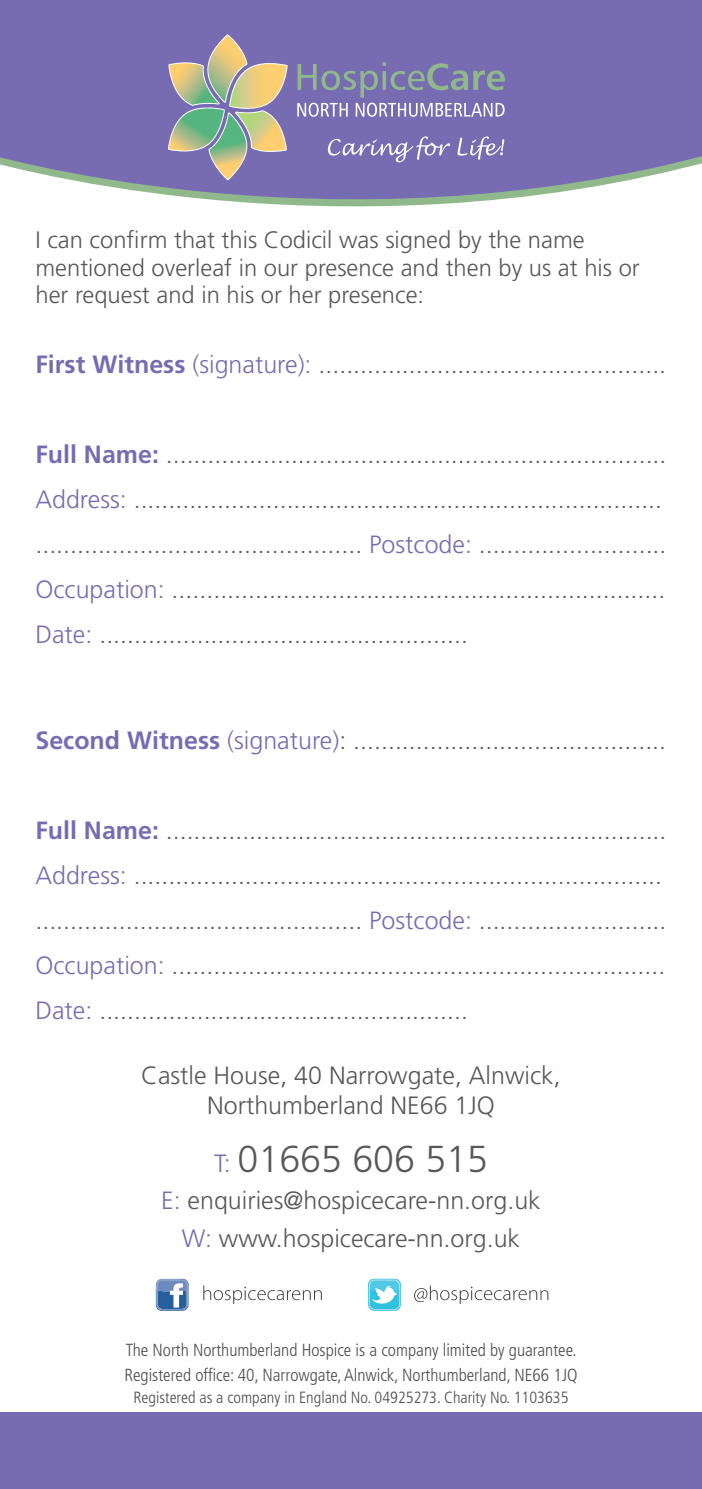
<style>
.page{position:relative;width:702px;height:1489px;background:#fff}
.page>*{position:absolute;margin:0;border:0;box-sizing:border-box;transform-origin:0 0}
.t1{font:300 37.5px "Frutiger LT Std";color:#57585a}
.t2{font:300 25px/45px "Frutiger LT Std";color:#57585a}
.t3{font:300 23.75px/27.5px "Frutiger LT Std";color:#57585a}
.t4{font:300 condensed 17.5px "Frutiger LT Std";color:#4b4c4d}
.t5{font:300 condensed 16.25px "Frutiger LT Std";color:#4b4c4d}
.s1{font-weight:700;color:#776cb1}
.s2{color:#776cb1}
.s3{font-size:25px;color:#776cb1}
</style>
<div class="page">
<svg style="left:414px;top:1285px;width:134px;height:18px"></svg>
<svg style="left:203px;top:1285px;width:119px;height:18px"></svg>
<svg style="left:156px;top:1278px;width:32px;height:32px"></svg>
<svg style="left:368px;top:1278px;width:33px;height:32px"></svg>
<svg style="left:368px;top:1278px;width:33px;height:31px"></svg>
<div style="left:0;top:1412px;width:702px;height:76px;background:#776cb1"></div>
<svg style="left:0;top:0;width:702px;height:207px;background:#847cb6"></svg>
<svg style="left:297px;top:62px;width:208px;height:55px;background:#8685b1"></svg>
<svg style="left:328px;top:136px;width:176px;height:26px;background:#8e84be"></svg>
<svg style="left:168px;top:34px;width:120px;height:146px;background:#9f9e9b"></svg>
<p class="t3" style="left:35px;top:227px;width:606px">I can confirm that this Codicil was signed by the name mentioned overleaf in our presence and then by us at his or her request and in his or her presence:</p>
<p class="t2" style="left:35px;top:342px;width:632px"><span class="s1">First Witness</span> <span class="s2">(signature):</span> ..................................................</p>
<p class="t2" style="left:35px;top:432px;width:632px"><span class="s1">Full Name:</span> ........................................................................</p>
<p class="t2" style="left:35px;top:477px;width:632px"><span class="s2">Address:</span> ............................................................................ ............................................... <span class="s2">Postcode:</span> ...........................</p>
<p class="t2" style="left:35px;top:567px;width:631px"><span class="s2">Occupation:</span> .......................................................................</p>
<p class="t2" style="left:35px;top:612px;width:434px"><span class="s2">Date:</span> .....................................................</p>
<p class="t2" style="left:35px;top:717px;width:632px"><span class="s1">Second Witness</span> <span class="s2">(signature)</span>: .............................................</p>
<p class="t2" style="left:35px;top:807px;width:632px"><span class="s1">Full Name:</span> ........................................................................</p>
<p class="t2" style="left:35px;top:852px;width:632px"><span class="s2">Address:</span> ............................................................................ ............................................... <span class="s2">Postcode:</span> ...........................</p>
<p class="t2" style="left:35px;top:942px;width:631px"><span class="s2">Occupation:</span> .......................................................................</p>
<p class="t2" style="left:35px;top:987px;width:434px"><span class="s2">Date:</span> .....................................................</p>
<p class="t2" style="left:141px;top:1053px;width:421px">Castle House, 40 Narrowgate, Alnwick,</p>
<p class="t2" style="left:207px;top:1083px;width:289px">Northumberland NE66 1JQ</p>
<p class="t1" style="left:214px;top:1137px;width:275px"><span class="s3">T:</span> 01665 606 515</p>
<p class="t2" style="left:161px;top:1178px;width:381px"><span class="s2">E:</span> enquiries@hospicecare-nn.org.uk</p>
<p class="t2" style="left:182px;top:1215px;width:340px"><span class="s2">W:</span> www.hospicecare-nn.org.uk</p>
<p class="t4" style="left:126px;top:1339px;width:452px">The North Northumberland Hospice is a company limited by guarantee.</p>
<p class="t4" style="left:124px;top:1364px;width:454px">Registered office: 40, Narrowgate, Alnwick, Northumberland, NE66 1JQ</p>
<p class="t5" style="left:133px;top:1388px;width:436px">Registered as a company in England No. 04925273. Charity No. 1103635</p>
</div>
